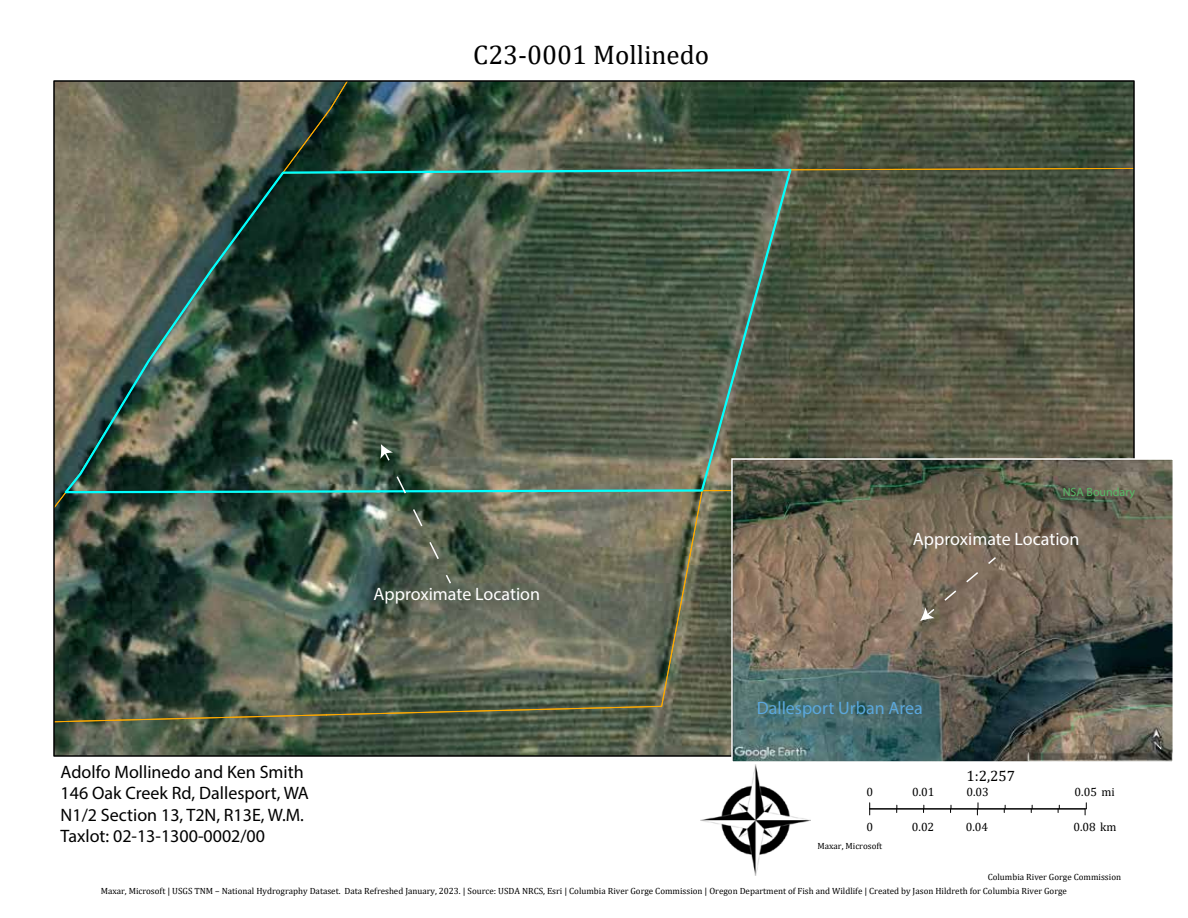
<style>
.page{position:relative;width:1188px;height:918px;background:#fff}
.page>*{position:absolute;margin:0;border:0;box-sizing:border-box;transform-origin:0 0}
.t1{font:27px "Cambria";color:#000}
.t2{font:18px/21.6px "Myriad Pro";color:#000}
.t3{font:18px "Myriad Pro";color:#fff}
.t4{font:18px "Myriad Pro";color:#5ba7dc}
.t5{font:15px "Cambria";color:#000}
.t6{font:12px "Cambria";color:#000}
.t7{font:12px "Myriad Pro";color:#56bb66}
.t8{font:9px/14.1px "Cambria";color:#000}
</style>
<div class="page">
<svg style="left:56px;top:509px;width:271px;height:245px;background:#475545"></svg>
<svg style="left:56px;top:258px;width:271px;height:251px;background:#4c5547"></svg>
<svg style="left:56px;top:83px;width:10px;height:175px"></svg>
<svg style="left:66px;top:83px;width:1066px;height:175px;background:#4f5845"></svg>
<svg style="left:903px;top:258px;width:229px;height:200px;background:#585a46"></svg>
<svg style="left:793px;top:258px;width:110px;height:200px;background:#515542"></svg>
<svg style="left:327px;top:722px;width:404px;height:32px;background:#4e5b49"></svg>
<svg style="left:327px;top:494px;width:404px;height:228px;background:#646956"></svg>
<img style="left:61px;top:168px;width:732px;height:326px">
<hr style="left:870px;top:808px;width:216px;height:1px;background:#000">
<hr style="left:870px;top:809px;width:215px;height:1px;background:#000">
<svg style="left:869px;top:803px;width:1px;height:12px"></svg>
<svg style="left:977px;top:803px;width:2px;height:12px"></svg>
<svg style="left:1085px;top:803px;width:2px;height:12px"></svg>
<svg style="left:950px;top:805px;width:2px;height:8px"></svg>
<svg style="left:1004px;top:805px;width:2px;height:8px"></svg>
<svg style="left:1031px;top:805px;width:2px;height:8px"></svg>
<svg style="left:1058px;top:805px;width:2px;height:8px"></svg>
<img style="left:734px;top:461px;width:437px;height:299px">
<div style="left:731px;top:458px;width:443px;height:305px;border:2px solid #fff"></div>
<svg style="left:395px;top:475px;width:57px;height:110px;background:#4f6250"></svg>
<svg style="left:380px;top:444px;width:13px;height:18px"></svg>
<svg style="left:943px;top:556px;width:55px;height:46px;background:#816f60"></svg>
<svg style="left:920px;top:607px;width:16px;height:14px"></svg>
<img style="left:700px;top:765px;width:111px;height:110px">
<h1 class="t1" style="left:473px;top:39px;width:237px">C23-0001 Mollinedo</h1>
<h2 class="t2" style="left:61px;top:761px;width:250px">Adolfo Mollinedo and Ken Smith<br>146 Oak Creek Rd, Dallesport, WA<br>N1/2 Section 13, T2N, R13E, W.M.<br>Taxlot: 02-13-1300-0002/00</h2>
<h2 class="t3" style="left:374px;top:583px;width:168px">Approximate Location</h2>
<h3 class="t7" style="left:1063px;top:484px;width:74px">NSA Boundary</h3>
<h2 class="t3" style="left:913px;top:528px;width:168px">Approximate Location</h2>
<h2 class="t4" style="left:757px;top:697px;width:168px">Dallesport Urban Area</h2>
<h3 class="t5" style="left:967px;top:767px;width:50px">1:2,257</h3>
<h3 class="t6" style="left:866px;top:785px;width:8px">0</h3>
<h3 class="t6" style="left:912px;top:785px;width:24px">0.01</h3>
<h3 class="t6" style="left:966px;top:785px;width:24px">0.03</h3>
<h3 class="t6" style="left:1075px;top:785px;width:42px">0.05 mi</h3>
<h3 class="t6" style="left:866px;top:820px;width:8px">0</h3>
<h3 class="t6" style="left:912px;top:820px;width:24px">0.02</h3>
<h3 class="t6" style="left:966px;top:820px;width:24px">0.04</h3>
<h3 class="t6" style="left:1073px;top:820px;width:45px">0.08 km</h3>
<p class="t8" style="left:818px;top:839px;width:66px">Maxar, Microsoft</p>
<p class="t8" style="left:101px;top:869px;width:1022px;text-indent:887px">Columbia River Gorge Commission<br>Maxar, Microsoft | USGS TNM – National Hydrography Dataset. Data Refreshed January, 2023. | Source: USDA NRCS, Esri | Columbia River Gorge Commission | Oregon Department of Fish and Wildlife | Created by Jason Hildreth for Columbia River Gorge</p>
</div>
